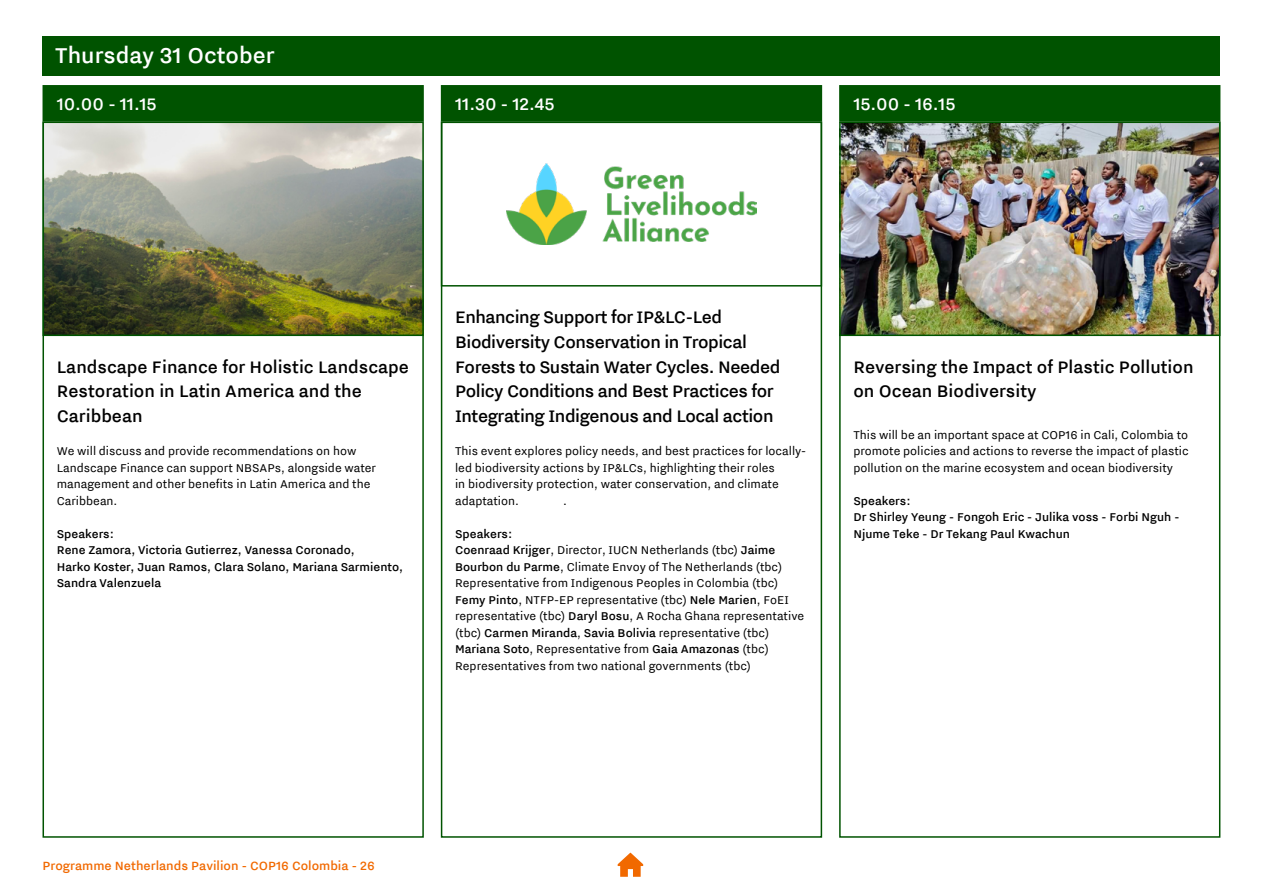
<style>
.page{position:relative;width:1263px;height:893px;background:#fff}
.page>*{position:absolute;margin:0;border:0;box-sizing:border-box;transform-origin:0 0}
._1__date_-_white{font:500 27px "NL Nitti Grotesk";color:#fff}
._2__heading_-_orange{font:500 21px/24.8px "NL Nitti Grotesk";letter-spacing:-.02em;color:#000}
._2__heading_-_orange-2{font:500 21px/24.8px "NL Nitti Grotesk";color:#000}
._1__time_-_white{font:500 21px "NL Nitti Grotesk";color:#fff}
.t1{font:500 15px "NL Nitti Grotesk";color:#f16900}
._4__names{font:14.25px/16.5px "NL Nitti Grotesk";color:#000}
._3__summery{font:14.25px/16.5px "NL Nitti Grotesk";color:#000;text-align:justify}
._4__names-2{font:500 14.25px/16.5px "NL Nitti Grotesk";color:#000}
._2__heading_-_orange-3{font:14.25px/16.5px "NL Nitti Grotesk";color:#000}
.s1{font-weight:500}
</style>
<div class="page">
<svg style="left:618px;top:853px;width:25px;height:24px"></svg>
<div style="left:43px;top:86px;width:380px;height:35px;background:#005300"></div>
<div style="left:43px;top:85px;width:381px;height:37px;border:2px solid #005300"></div>
<div style="left:442px;top:86px;width:379px;height:35px;background:#005300"></div>
<div style="left:441px;top:85px;width:381px;height:37px;border:2px solid #005300"></div>
<div style="left:840px;top:86px;width:380px;height:35px;background:#005300"></div>
<div style="left:839px;top:85px;width:381px;height:37px;border:2px solid #005300"></div>
<img style="left:842px;top:125px;width:375px;height:208px">
<div style="left:839px;top:122px;width:381px;height:214px;border:2px solid #005300"></div>
<img style="left:506px;top:163px;width:251px;height:82px">
<div style="left:441px;top:122px;width:381px;height:165px;border:2px solid #005300"></div>
<img style="left:46px;top:125px;width:375px;height:208px">
<div style="left:43px;top:122px;width:381px;height:214px;border:2px solid #005300"></div>
<div style="left:43px;top:36px;width:1177px;height:40px;background:#005300"></div>
<p class="_1__date_-_white" style="left:55px;top:40px;width:221px">Thursday 31 October</p>
<p class="_1__time_-_white" style="left:57px;top:92px;width:101px">10.00 - 11.15</p>
<p class="_1__time_-_white" style="left:455px;top:92px;width:101px">11.30 - 12.45</p>
<p class="_1__time_-_white" style="left:853px;top:92px;width:104px">15.00 - 16.15</p>
<p class="_2__heading_-_orange-2" style="left:57px;top:354px;width:354px">Landscape Finance for Holistic Landscape<br>Restoration in Latin America and the<br>Caribbean</p>
<p class="_3__summery" style="left:57px;top:442px;width:321px;text-align:left">We will discuss and provide recommendations on how Landscape Finance can support NBSAPs, alongside water management and other benefits in Latin America and the Caribbean.</p>
<p class="_4__names-2" style="left:57px;top:525px;width:59px">Speakers:</p>
<p class="_4__names-2" style="left:57px;top:541px;width:348px">Rene Zamora, Victoria Gutierrez, Vanessa Coronado,<br>Harko Koster, Juan Ramos, Clara Solano, Mariana Sarmiento,<br>Sandra Valenzuela</p>
<p class="_2__heading_-_orange" style="left:455px;top:304px;width:327px">Enhancing Support for IP&amp;LC-Led Biodiversity Conservation in Tropical Forests to Sustain Water Cycles. Needed Policy Conditions and Best Practices for Integrating Indigenous and Local action</p>
<p class="_2__heading_-_orange-3" style="left:455px;top:442px;width:353px">This event explores policy needs, and best practices for locally&shy;led biodiversity actions by IP&amp;LCs, highlighting their roles<br>in biodiversity protection, water conservation, and climate adaptation.</p>
<p class="_2__heading_-_orange-3" style="left:563px;top:492px;width:5px">.</p>
<p class="_4__names-2" style="left:455px;top:525px;width:59px">Speakers:</p>
<p class="_4__names" style="left:455px;top:541px;width:351px"><span class="s1">Coenraad Krijger</span>, Director, IUCN Netherlands (tbc) <span class="s1">Jaime Bourbon du Parme</span>, Climate Envoy of The Netherlands (tbc)<br>Representative from Indigenous Peoples in Colombia (tbc)<br><span class="s1">Femy Pinto</span>, NTFP-EP representative (tbc) <span class="s1">Nele Marien</span>, FoEI representative (tbc) <span class="s1">Daryl Bosu</span>, A Rocha Ghana representative (tbc) <span class="s1">Carmen Miranda</span>, <span class="s1">Savia Bolivia</span> representative (tbc)<br><span class="s1">Mariana Soto</span>, Representative from <span class="s1">Gaia Amazonas</span> (tbc)<br>Representatives from two national governments (tbc)</p>
<p class="_2__heading_-_orange-2" style="left:853px;top:354px;width:342px">Reversing the Impact of Plastic Pollution on Ocean Biodiversity</p>
<p class="_3__summery" style="left:853px;top:426px;width:337px">This will be an important space at COP16 in Cali, Colombia to promote policies and actions to reverse the impact of plastic pollution on the marine ecosystem and ocean biodiversity</p>
<p class="_4__names-2" style="left:853px;top:492px;width:59px">Speakers:</p>
<p class="_4__names-2" style="left:853px;top:508px;width:327px">Dr Shirley Yeung - Fongoh Eric - Julika voss - Forbi Nguh -<br>Njume Teke - Dr Tekang Paul Kwachun</p>
<p class="t1" style="left:43px;top:857px;width:334px">Programme Netherlands Pavilion - COP16 Colombia - 26</p>
</div>
